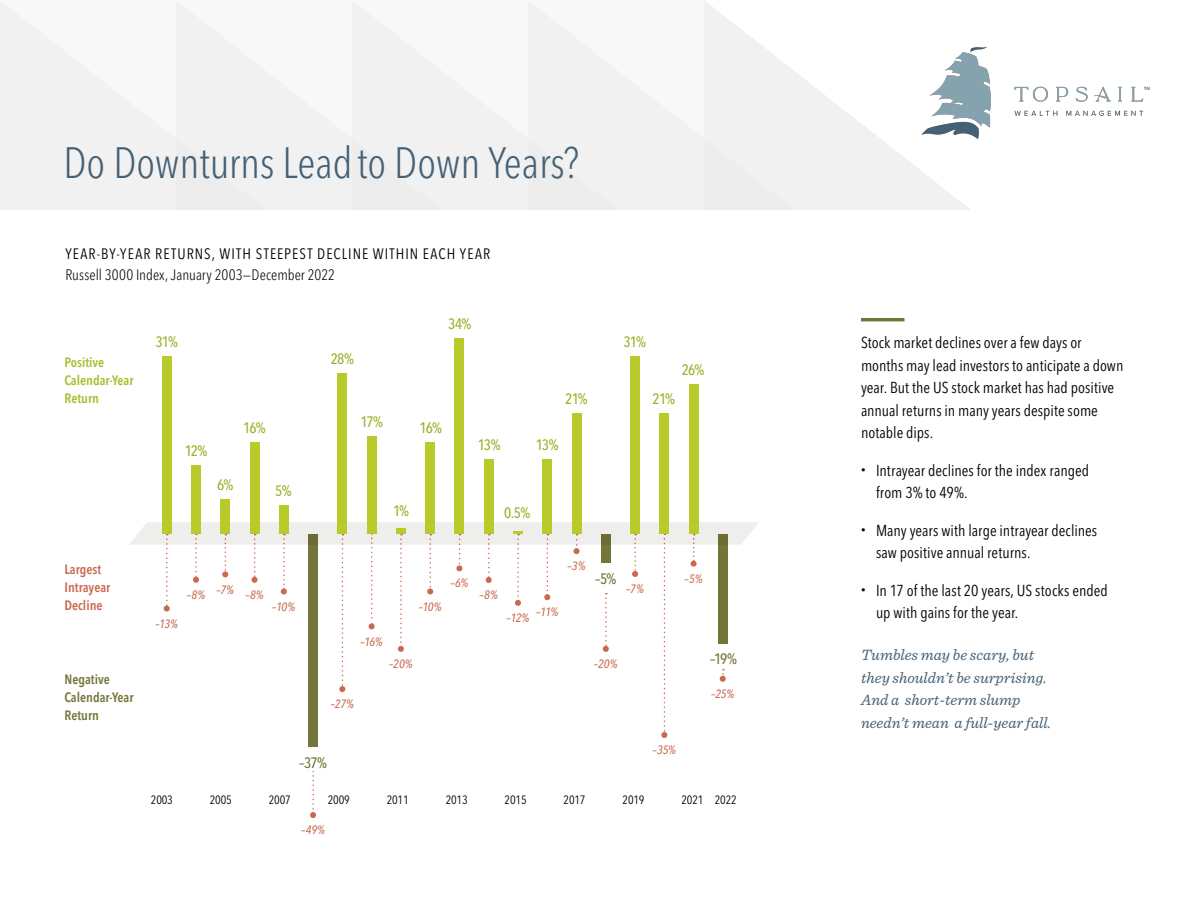
<style>
.page{position:relative;width:1188px;height:918px;background:#fff}
.page>*{position:absolute;margin:0;border:0;box-sizing:border-box;transform-origin:0 0}
.t1{font:300 condensed 43.5px "Avenir Next LT Pro";color:#456175}
.Body_Copy{font:condensed 15.75px/22.5px "Avenir Next LT Pro";color:#000}
.t2{font:italic 15.75px/22.5px "Sentinel";color:#456175}
.t3{font:condensed 15px/21px "Avenir Next LT Pro";letter-spacing:.075em;color:#000}
.Value{font:500 condensed 15px "Avenir Next LT Pro";letter-spacing:-.05em;color:#9eb02b}
.Value_Navy{font:500 condensed 15px "Avenir Next LT Pro";color:#747538}
.Legend{font:600 condensed 13.5px/18px "Avenir Next LT Pro";color:#747538}
.Legend-2{font:600 condensed 13.5px/18px "Avenir Next LT Pro";color:#a9bc2e}
.Legend-3{font:600 condensed 13.5px/18px "Avenir Next LT Pro";color:#c86a50}
.Value_Red{font:italic 500 condensed 12px "Avenir Next LT Pro";letter-spacing:-.02em;color:#c86a50}
.t4{font:condensed 12px "Avenir Next LT Pro";letter-spacing:-.015em;color:#000}
.s1{font-weight:300}
</style>
<div class="page">
<svg style="left:795px;top:72px;width:175px;height:138px;fill:#f1f1f2"></svg>
<div style="left:0;top:1px;width:795px;height:209px;background:#f1f1f2"></div>
<hr style="left:861px;top:318px;width:43px;height:3px;background:#747538">
<div style="left:162px;top:356px;width:10px;height:178px;background:#b9cb2a"></div>
<div style="left:191px;top:465px;width:10px;height:69px;background:#b9cb2a"></div>
<div style="left:220px;top:500px;width:10px;height:34px;background:#b9cb2a"></div>
<div style="left:250px;top:442px;width:9px;height:92px;background:#b9cb2a"></div>
<div style="left:279px;top:505px;width:10px;height:29px;background:#b9cb2a"></div>
<div style="left:337px;top:373px;width:10px;height:161px;background:#b9cb2a"></div>
<div style="left:367px;top:436px;width:9px;height:98px;background:#b9cb2a"></div>
<div style="left:425px;top:442px;width:10px;height:92px;background:#b9cb2a"></div>
<div style="left:455px;top:339px;width:9px;height:195px;background:#b9cb2a"></div>
<div style="left:484px;top:459px;width:10px;height:75px;background:#b9cb2a"></div>
<svg style="left:130px;top:522px;width:629px;height:296px"></svg>
<div style="left:542px;top:459px;width:10px;height:75px;background:#b9cb2a"></div>
<div style="left:572px;top:414px;width:9px;height:120px;background:#b9cb2a"></div>
<div style="left:630px;top:356px;width:10px;height:178px;background:#b9cb2a"></div>
<div style="left:659px;top:414px;width:10px;height:120px;background:#b9cb2a"></div>
<div style="left:689px;top:385px;width:9px;height:149px;background:#b9cb2a"></div>
<img style="left:879px;top:47px;width:271px;height:138px">
<p class="t1" style="left:63px;top:136px;width:517px">Do Downturns Leadto Down Years?</p>
<p class="t3" style="left:65px;top:243px;width:426px">YEAR-BY-YEAR RETURNS, WITH STEEPEST DECLINE WITHIN EACH YEAR<br><span class="s1">Russell 3000 Index, January 2003–December 2022</span></p>
<p class="Legend-2" style="left:64px;top:353px;width:71px">Positive<br>Calendar-Year<br>Return</p>
<p class="Value" style="left:155px;top:332px;width:24px">31%</p>
<p class="Value" style="left:185px;top:441px;width:24px">12%</p>
<p class="Value" style="left:217px;top:476px;width:18px">6%</p>
<p class="Value" style="left:243px;top:419px;width:24px">16%</p>
<p class="Value" style="left:275px;top:482px;width:18px">5%</p>
<p class="Value" style="left:331px;top:349px;width:25px">28%</p>
<p class="Value" style="left:361px;top:413px;width:24px">17%</p>
<p class="Value" style="left:448px;top:315px;width:25px">34%</p>
<p class="Value" style="left:420px;top:418px;width:24px">16%</p>
<p class="Value" style="left:478px;top:436px;width:24px">13%</p>
<p class="Value" style="left:565px;top:390px;width:24px">21%</p>
<p class="Value" style="left:536px;top:436px;width:24px">13%</p>
<p class="Value" style="left:393px;top:502px;width:18px">1%</p>
<p class="Value" style="left:504px;top:504px;width:28px">0.5%</p>
<p class="Value" style="left:623px;top:332px;width:24px">31%</p>
<p class="Value" style="left:682px;top:361px;width:24px">26%</p>
<p class="Value" style="left:653px;top:390px;width:24px">21%</p>
<p class="Value_Red" style="left:567px;top:559px;width:20px">–3%</p>
<p class="Legend-3" style="left:64px;top:560px;width:47px">Largest<br>Intrayear<br>Decline</p>
<p class="Value_Navy" style="left:595px;top:570px;width:23px">–5%</p>
<p class="Value_Red" style="left:450px;top:576px;width:20px">–6%</p>
<p class="Value_Red" style="left:216px;top:582px;width:19px">–7%</p>
<p class="Value_Red" style="left:187px;top:588px;width:20px">–8%</p>
<p class="Value_Red" style="left:245px;top:588px;width:20px">–8%</p>
<p class="Value_Red" style="left:480px;top:588px;width:20px">–8%</p>
<p class="Value_Red" style="left:272px;top:599px;width:24px">–10%</p>
<p class="Value_Red" style="left:419px;top:599px;width:24px">–10%</p>
<p class="Value_Red" style="left:536px;top:605px;width:23px">–11%</p>
<p class="Value_Red" style="left:507px;top:611px;width:24px">–12%</p>
<p class="Value_Red" style="left:155px;top:616px;width:24px">–13%</p>
<p class="Legend" style="left:64px;top:670px;width:71px">Negative<br>Calendar-Year<br>Return</p>
<p class="Value_Red" style="left:360px;top:634px;width:24px">–16%</p>
<p class="Value_Red" style="left:331px;top:697px;width:25px">–27%</p>
<p class="Value_Red" style="left:389px;top:657px;width:25px">–20%</p>
<p class="Value_Red" style="left:594px;top:657px;width:25px">–20%</p>
<p class="Value_Red" style="left:626px;top:582px;width:19px">–7%</p>
<p class="Value_Red" style="left:685px;top:571px;width:19px">–5%</p>
<p class="Value_Navy" style="left:710px;top:649px;width:28px">–19%</p>
<p class="Value_Red" style="left:711px;top:686px;width:25px">–25%</p>
<p class="Value_Navy" style="left:299px;top:753px;width:29px">–37%</p>
<p class="Value_Red" style="left:653px;top:743px;width:25px">–35%</p>
<p class="t4" style="left:151px;top:793px;width:24px">2003</p>
<p class="t4" style="left:210px;top:793px;width:24px">2005</p>
<p class="t4" style="left:269px;top:793px;width:24px">2007</p>
<p class="t4" style="left:328px;top:793px;width:24px">2009</p>
<p class="t4" style="left:387px;top:793px;width:24px">2011</p>
<p class="t4" style="left:446px;top:793px;width:24px">2013</p>
<p class="t4" style="left:505px;top:793px;width:24px">2015</p>
<p class="t4" style="left:564px;top:793px;width:24px">2017</p>
<p class="t4" style="left:623px;top:793px;width:24px">2019</p>
<p class="t4" style="left:682px;top:793px;width:24px">2021</p>
<p class="t4" style="left:715px;top:793px;width:24px">2022</p>
<p class="Value_Red" style="left:301px;top:823px;width:26px">–49%</p>
<p class="Body_Copy" style="left:861px;top:332px;width:264px">Stock market declines over a few days or months may lead investors to anticipate a down year. But the US stock market has had positive annual returns in many years despite some notable dips.</p>
<p class="Body_Copy" style="left:876px;top:459px;width:215px;text-indent:-15px"><sup>•</sup> Intrayear declines for the index ranged from 3% to 49%.</p>
<p class="Body_Copy" style="left:876px;top:519px;width:223px;text-indent:-15px"><sup>•</sup> Many years with large intrayear declines saw positive annual returns.</p>
<p class="Body_Copy" style="left:876px;top:579px;width:233px;text-indent:-15px"><sup>•</sup> In 17 of the last 20 years, US stocks ended up with gains for the year.</p>
<p class="t2" style="left:861px;top:643px;width:192px">Tumbles may be scary, but they shouldn’t be surprising.<br>And a short-term slump needn’t mean a full-year fall.</p>
</div>
